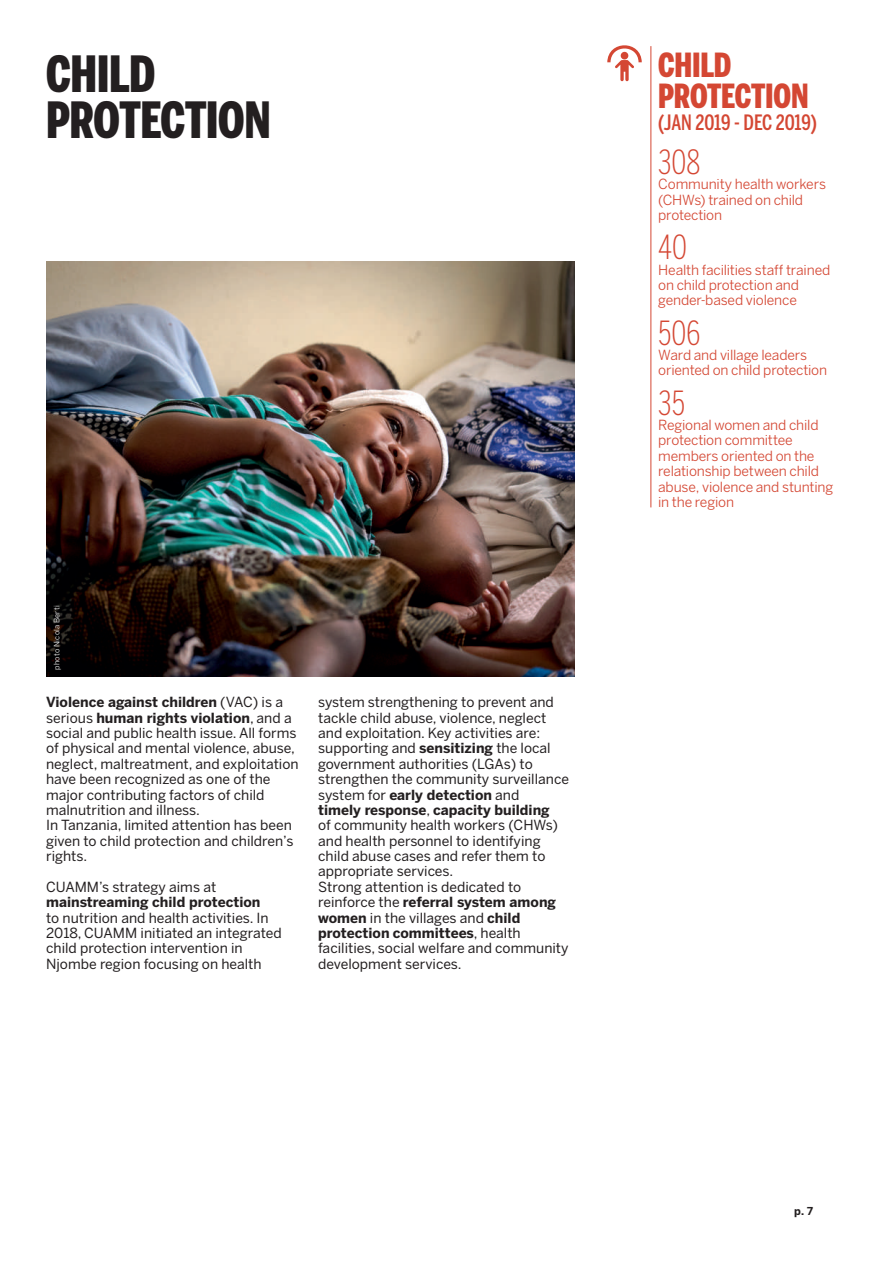
<style>
.page{position:relative;width:893px;height:1263px;background:#fff}
.page>*{position:absolute;margin:0;border:0;box-sizing:border-box;transform-origin:0 0}
.t1{font:900 49.5px/46.2px "Benton Sans Comp";letter-spacing:-.01em;color:#231f20}
.t2{font:900 33px/30.8px "Benton Sans Comp";letter-spacing:-.01em;color:#d44733}
.t3{font:300 33px "Benton Sans Comp";color:#d44733}
.t4{font:500 21px "Benton Sans Comp";letter-spacing:-.01em;color:#d44733}
.t5{font:13.8px/15.3px "Benton Sans";color:#231f20}
.t6{font:13.8px/15.3px "Benton Sans";letter-spacing:-.015em;color:#d44733}
.t7{font:700 13.8px "Benton Sans";color:#231f20}
.t8{font:700 10.8px "Benton Sans";color:#231f20}
.t9{font:7.5px "Benton Sans";letter-spacing:.025em;color:#fff}
.s1{font-weight:700}
</style>
<div class="page">
<hr style="left:650px;top:46px;width:1px;height:461px;background:#d44733">
<img style="left:46px;top:261px;width:529px;height:415px">
<svg style="left:607px;top:45px;width:35px;height:36px"></svg>
<h1 class="t1" style="left:46px;top:51px;width:226px">CHILD<br>PROTECTION</h1>
<p class="t9" style="left:52px;top:670px;width:66px;rotate:-90deg">photo Nicola Berti</p>
<p class="t5" style="left:46px;top:694px;width:254px"><span class="s1">Violence against children</span> (VAC) is a serious <span class="s1">human rights violation</span>, and a social and public health issue. All forms of physical and mental violence, abuse, neglect, maltreatment, and exploitation have been recognized as one of the major contributing factors of child malnutrition and illness.<br>In Tanzania, limited attention has been given to child protection and children’s rights.</p>
<p class="t5" style="left:46px;top:879px;width:172px">CUAMM’s strategy aims at</p>
<p class="t7" style="left:46px;top:894px;width:216px">mainstreaming child protection</p>
<p class="t5" style="left:46px;top:910px;width:237px">to nutrition and health activities. In 2018, CUAMM initiated an integrated child protection intervention in Njombe region focusing on health</p>
<p class="t5" style="left:318px;top:694px;width:252px">system strengthening to prevent and tackle child abuse, violence, neglect and exploitation. Key activities are: supporting and <span class="s1">sensitizing</span> the local government authorities (LGAs) to strengthen the community surveillance system for <span class="s1">early detection</span> and<br><span class="s1">timely response</span>, <span class="s1">capacity building<br></span>of community health workers (CHWs) and health personnel to identifying child abuse cases and refer them to appropriate services.<br>Strong attention is dedicated to reinforce the <span class="s1">referral system among women</span> in the villages and <span class="s1">child protection committees</span>, health facilities, social welfare and community development services.</p>
<h2 class="t2" style="left:658px;top:49px;width:152px">CHILD<br>PROTECTION</h2>
<h3 class="t4" style="left:658px;top:110px;width:160px">(JAN 2019 - DEC 2019)</h3>
<h2 class="t3" style="left:658px;top:143px;width:44px">308</h2>
<p class="t6" style="left:658px;top:176px;width:169px">Community health workers (CHWs) trained on child protection</p>
<h2 class="t3" style="left:658px;top:228px;width:30px">40</h2>
<p class="t6" style="left:658px;top:262px;width:174px">Health facilities staff trained on child protection and gender-based violence</p>
<h2 class="t3" style="left:658px;top:314px;width:44px">506</h2>
<p class="t6" style="left:658px;top:347px;width:171px">Ward and village leaders oriented on child protection</p>
<h2 class="t3" style="left:658px;top:384px;width:28px">35</h2>
<p class="t6" style="left:658px;top:417px;width:177px">Regional women and child protection committee members oriented on the relationship between child abuse, violence and stunting in the region</p>
<p class="t8" style="left:794px;top:1204px;width:20px">p. 7</p>
</div>
